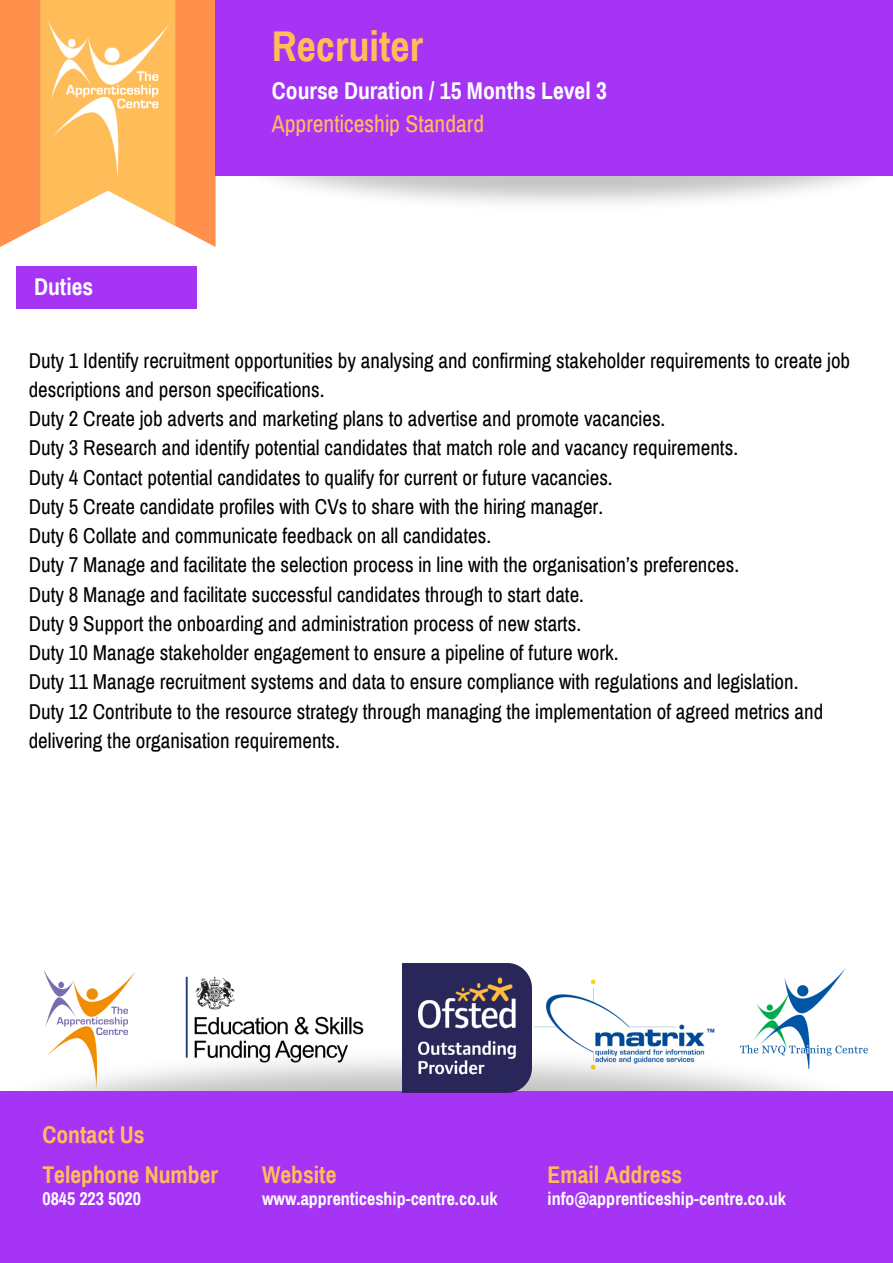
<style>
.page{position:relative;width:893px;height:1263px;background:#fff}
.page>*{position:absolute;margin:0;border:0;box-sizing:border-box;transform-origin:0 0}
.t1{font:700 42px "Archivo Narrow";color:#ffbd59}
.t2{font:700 23.62px/33.8px "Archivo Narrow";color:#fff}
.t3{font:700 23.62px/39.9px "Archivo Narrow";color:#ffbd59}
.t4{font:21px/29.2px "Archivo Narrow";color:#000}
.t5{font:700 18px "Archivo Narrow";color:#fff}
.s1{font-weight:400;color:#ffbd59}
</style>
<div class="page">
<svg style="left:0;top:199px;width:200px;height:48px"></svg>
<svg style="left:40px;top:199px;width:135px;height:27px"></svg>
<img style="left:0;top:0;width:215px;height:199px">
<img style="left:200px;top:113px;width:665px;height:134px">
<div style="left:16px;top:266px;width:181px;height:42px;background:#a534f4"></div>
<div style="left:215px;top:0;width:678px;height:176px;background:#a534f4"></div>
<img style="left:784px;top:968px;width:62px;height:33px">
<img style="left:44px;top:970px;width:90px;height:31px">
<img style="left:185px;top:976px;width:50px;height:25px">
<img style="left:547px;top:979px;width:49px;height:22px">
<img style="left:43px;top:1001px;width:825px;height:90px">
<div style="left:0;top:1091px;width:893px;height:172px;background:#a534f4"></div>
<img style="left:403px;top:963px;width:129px;height:129px">
<p class="t1" style="left:272px;top:24px;width:153px">Recruiter</p>
<p class="t2" style="left:34px;top:270px;width:61px">Duties</p>
<p class="t2" style="left:272px;top:74px;width:336px">Course Duration / 15 Months Level 3<br><span class="s1">Apprenticeship Standard</span></p>
<p class="t4" style="left:29px;top:346px;width:823px">Duty 1 Identify recruitment opportunities by analysing and confirming stakeholder requirements to create job descriptions and person specifications.<br>Duty 2 Create job adverts and marketing plans to advertise and promote vacancies.<br>Duty 3 Research and identify potential candidates that match role and vacancy requirements.<br>Duty 4 Contact potential candidates to qualify for current or future vacancies.<br>Duty 5 Create candidate profiles with CVs to share with the hiring manager.<br>Duty 6 Collate and communicate feedback on all candidates.<br>Duty 7 Manage and facilitate the selection process in line with the organisation’s preferences.<br>Duty 8 Manage and facilitate successful candidates through to start date.<br>Duty 9 Support the onboarding and administration process of new starts.<br>Duty 10 Manage stakeholder engagement to ensure a pipeline of future work.<br>Duty 11 Manage recruitment systems and data to ensure compliance with regulations and legislation.<br>Duty 12 Contribute to the resource strategy through managing the implementation of agreed metrics and delivering the organisation requirements.</p>
<p class="t3" style="left:42px;top:1115px;width:177px">Contact Us<br>Telephone Number</p>
<p class="t3" style="left:262px;top:1155px;width:76px">Website</p>
<p class="t3" style="left:547px;top:1155px;width:136px">Email Address</p>
<h2 class="t5" style="left:42px;top:1189px;width:100px">0845 223 5020</h2>
<p class="t5" style="left:262px;top:1189px;width:237px">www.apprenticeship-centre.co.uk</p>
<h2 class="t5" style="left:547px;top:1189px;width:240px">info@apprenticeship-centre.co.uk</h2>
</div>
